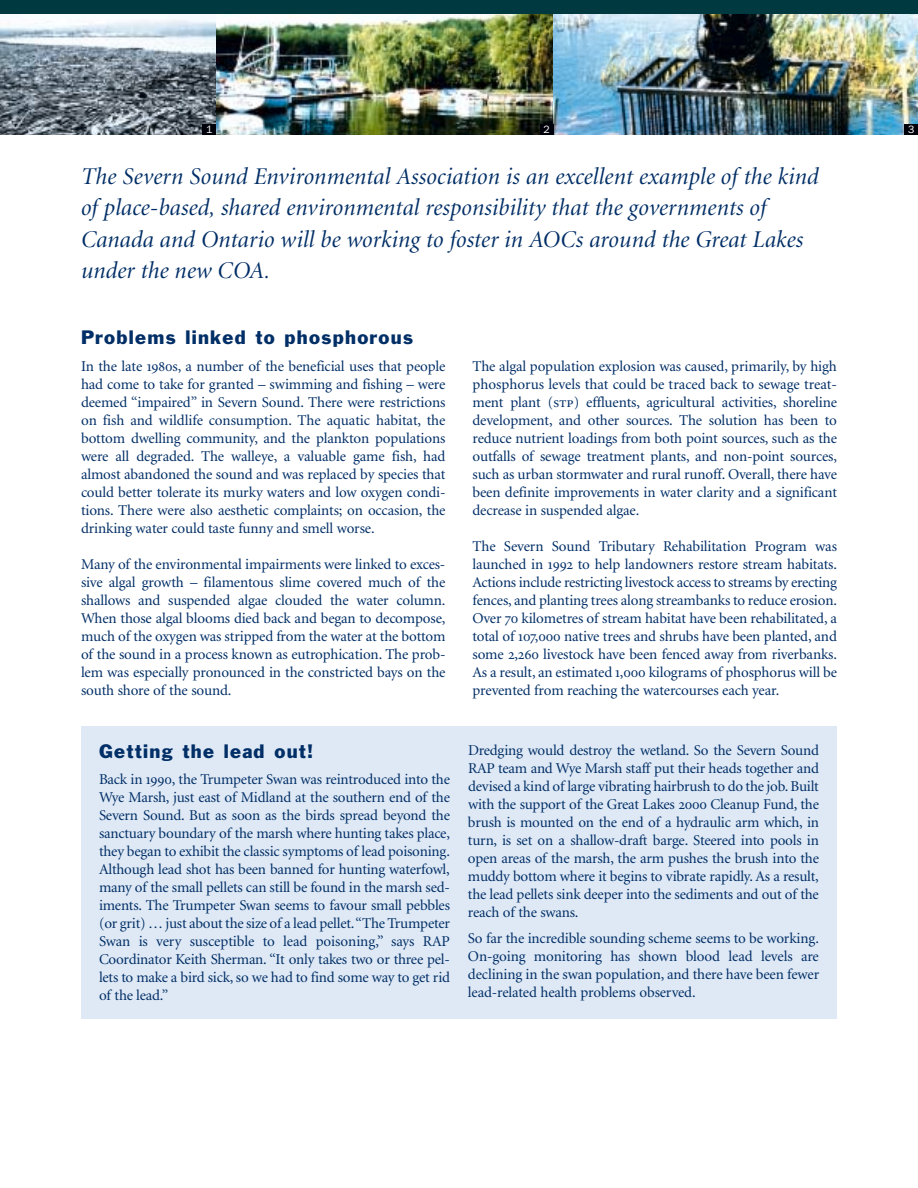
<style>
.page{position:relative;width:918px;height:1188px;background:#fff}
.page>*{position:absolute;margin:0;border:0;box-sizing:border-box;transform-origin:0 0}
.t1{font:italic 24px/31.5px "Minion Display";letter-spacing:.01em;color:#002e66}
.t2{font:18px "Franklin Gothic";letter-spacing:.07em;color:#002e66}
.t3{font:15px/18px "Minion";letter-spacing:-.01em;color:#002e66;text-align:justify}
.t4{font:10.5px "Franklin Gothic IT Cby BT";color:#fff}
.s1{font-family:"Minion Regular SC"}
</style>
<div class="page">
<img style="left:0;top:19px;width:216px;height:116px">
<img style="left:216px;top:14px;width:338px;height:121px">
<img style="left:554px;top:14px;width:364px;height:121px">
<div style="left:0;top:0;width:918px;height:14px;background:#003a40"></div>
<div style="left:202px;top:124px;width:14px;height:11px;background:#00000a"></div>
<div style="left:540px;top:124px;width:14px;height:11px;background:#00000a"></div>
<div style="left:904px;top:124px;width:14px;height:11px;background:#00000a"></div>
<div style="left:81px;top:726px;width:756px;height:293px;background:#dfe9f5"></div>
<p class="t4" style="left:206px;top:126px;width:8px">1</p>
<p class="t4" style="left:544px;top:126px;width:8px">2</p>
<p class="t4" style="left:908px;top:126px;width:8px">3</p>
<p class="t1" style="left:81px;top:162px;width:739px">The Severn Sound Environmental Association is an excellent example of the kind of place-based, shared environmental responsibility that the governments of Canada and Ontario will be working to foster in AOCs around the Great Lakes under the new COA.</p>
<p class="t2" style="left:81px;top:330px;width:334px">Problems linked to phosphorous</p>
<p class="t3" style="left:81px;top:358px;width:366px">In the late <span class="s1">1980</span>s, a number of the beneficial uses that people had come to take for granted – swimming and fishing – were deemed “impaired” in Severn Sound. There were restrictions on fish and wildlife consumption. The aquatic habitat, the bottom dwelling community, and the plankton populations were all degraded. The walleye, a valuable game fish, had almost abandoned the sound and was replaced by species that could better tolerate its murky waters and low oxygen condi&shy;tions. There were also aesthetic complaints; on occasion, the drinking water could taste funny and smell worse.</p>
<p class="t3" style="left:81px;top:556px;width:366px">Many of the environmental impairments were linked to exces&shy;sive algal growth – filamentous slime covered much of the shallows and suspended algae clouded the water column.<br>When those algal blooms died back and began to decompose, much of the oxygen was stripped from the water at the bottom of the sound in a process known as eutrophication. The prob&shy;lem was especially pronounced in the constricted bays on the south shore of the sound.</p>
<p class="t3" style="left:472px;top:358px;width:366px">The algal population explosion was caused, primarily, by high phosphorus levels that could be traced back to sewage treat&shy;ment plant <span class="s1">(stp)</span> effluents, agricultural activities, shoreline development, and other sources. The solution has been to reduce nutrient loadings from both point sources, such as the outfalls of sewage treatment plants, and non-point sources, such as urban stormwater and rural runoff. Overall, there have been definite improvements in water clarity and a significant decrease in suspended algae.</p>
<p class="t3" style="left:472px;top:538px;width:366px">The Severn Sound Tributary Rehabilitation Program was launched in <span class="s1">1992</span> to help landowners restore stream habitats.<br>Actions include restricting livestock access to streams by erecting fences, and planting trees along streambanks to reduce erosion.<br>Over <span class="s1">70</span> kilometres of stream habitat have been rehabilitated, a total of <span class="s1">107,000</span> native trees and shrubs have been planted, and some <span class="s1">2,260</span> livestock have been fenced away from riverbanks.<br>As a result, an estimated <span class="s1">1,000</span> kilograms of phosphorus will be prevented from reaching the watercourses each year.</p>
<p class="t2" style="left:99px;top:745px;width:216px">Getting the lead out!</p>
<p class="t3" style="left:99px;top:771px;width:353px">Back in <span class="s1">1990,</span> the Trumpeter Swan was reintroduced into the Wye Marsh, just east of Midland at the southern end of the Severn Sound. But as soon as the birds spread beyond the sanctuary boundary of the marsh where hunting takes place, they began to exhibit the classic symptoms of lead poisoning.<br>Although lead shot has been banned for hunting waterfowl, many of the small pellets can still be found in the marsh sed&shy;iments. The Trumpeter Swan seems to favour small pebbles (or grit) … just about the size of a lead pellet.“The Trumpeter Swan is very susceptible to lead poisoning,” says RAP Coordinator Keith Sherman. “It only takes two or three pel&shy;lets to make a bird sick, so we had to find some way to get rid of the lead.”</p>
<p class="t3" style="left:468px;top:743px;width:353px">Dredging would destroy the wetland. So the Severn Sound RAP team and Wye Marsh staff put their heads together and devised a kind of large vibrating hairbrush to do the job. Built with the support of the Great Lakes <span class="s1">2000</span> Cleanup Fund, the brush is mounted on the end of a hydraulic arm which, in turn, is set on a shallow-draft barge. Steered into pools in open areas of the marsh, the arm pushes the brush into the muddy bottom where it begins to vibrate rapidly. As a result, the lead pellets sink deeper into the sediments and out of the reach of the swans.</p>
<p class="t3" style="left:468px;top:930px;width:353px">So far the incredible sounding scheme seems to be working.<br>On-going monitoring has shown blood lead levels are declining in the swan population, and there have been fewer lead-related health problems observed.</p>
</div>
